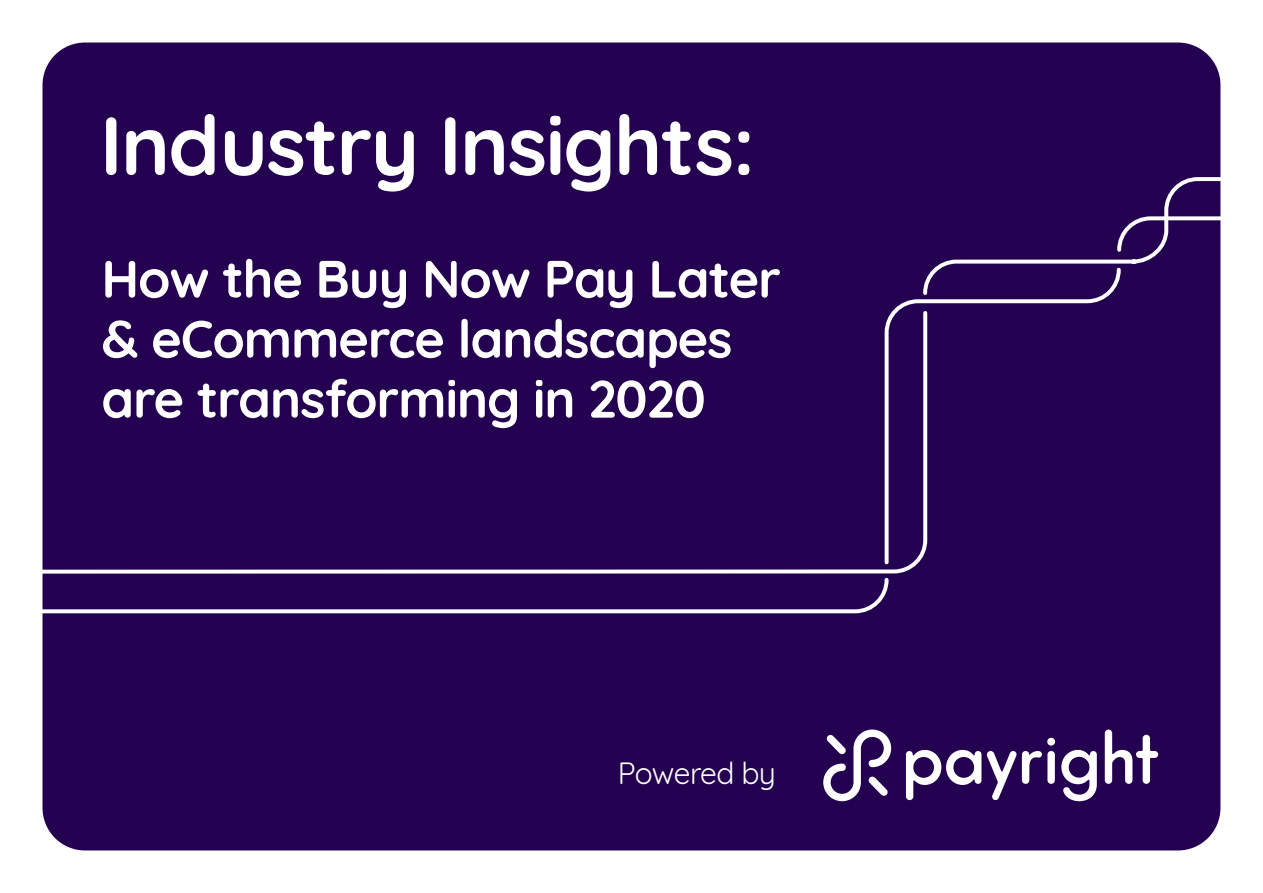
<style>
.page{position:relative;width:1263px;height:893px;background:#fff}
.page>*{position:absolute;margin:0;border:0;box-sizing:border-box;transform-origin:0 0}
.t1{font:700 82.5px "Quicksand";letter-spacing:-.02em;color:#fff}
.t2{font:700 52.5px/60px "Quicksand";letter-spacing:-.02em;color:#fff}
.t3{font:30px "Quicksand";letter-spacing:-.02em;color:#fff}
</style>
<div class="page">
<div style="left:43px;top:43px;width:1177px;height:807px;background:#240050;border-radius:43px"></div>
<svg style="left:894px;top:297px;width:213px;height:12px"></svg>
<svg style="left:923px;top:177px;width:297px;height:120px"></svg>
<svg style="left:43px;top:607px;width:832px;height:7px"></svg>
<svg style="left:43px;top:309px;width:885px;height:298px"></svg>
<svg style="left:823px;top:729px;width:335px;height:72px"></svg>
<p class="t1" style="left:100px;top:77px;width:657px">Industry Insights:</p>
<p class="t2" style="left:101px;top:245px;width:681px">How the Buy Now Pay Later &amp; eCommerce landscapes are transforming in 2020</p>
<p class="t3" style="left:618px;top:750px;width:160px">Powered by</p>
</div>
